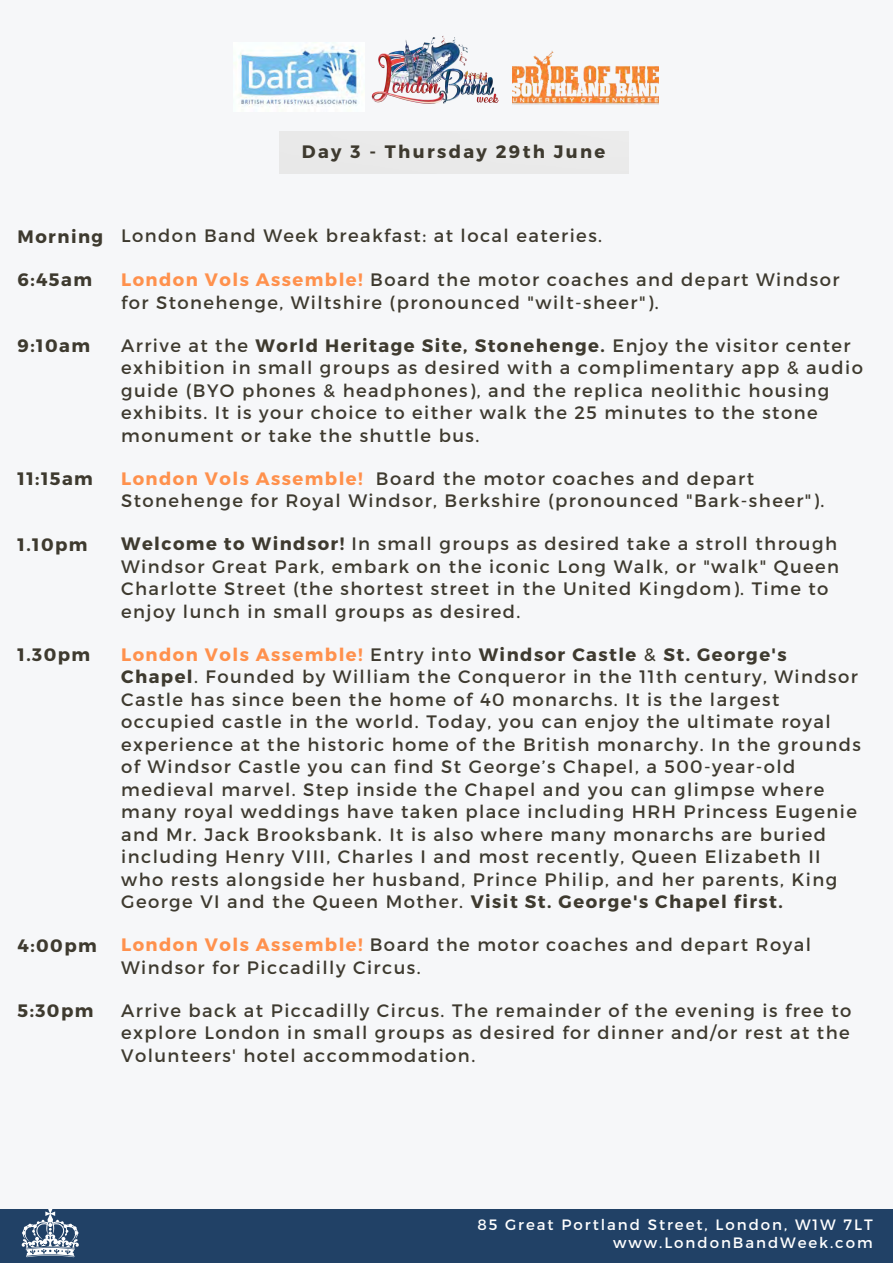
<style>
.page{position:relative;width:893px;height:1264px;background:#fff}
.page>*{position:absolute;margin:0;border:0;box-sizing:border-box;transform-origin:0 0}
.t1{font:18px/22.5px "Montserrat";letter-spacing:.08em;color:#3e3a2f}
.t2{font:700 18px "Montserrat";letter-spacing:.08em;color:#3e3a2f}
.t3{font:700 18px "Montserrat";letter-spacing:.13em;color:#3e3a2f}
.t4{font:15px "Montserrat";letter-spacing:.13em;color:#fff}
.s1{font-weight:700;color:#ff914d}
.s2{font-weight:700}
</style>
<div class="page">
<div style="left:0;top:0;width:892px;height:1262px;background:#f6f7f9"></div>
<div style="left:0;top:1208px;width:892px;height:54px;background:#214166"></div>
<svg style="left:21px;top:1208px;width:58px;height:49px"></svg>
<img style="left:239px;top:46px;width:101px;height:59px">
<img style="left:340px;top:36px;width:190px;height:112px">
<img style="left:512px;top:49px;width:147px;height:55px">
<p class="t3" style="left:302px;top:140px;width:305px">Day 3 - Thursday 29th June</p>
<p class="t2" style="left:18px;top:224px;width:87px">Morning</p>
<p class="t1" style="left:121px;top:224px;width:482px">London Band Week breakfast: at local eateries.</p>
<p class="t2" style="left:18px;top:268px;width:76px">6:45am</p>
<p class="t1" style="left:121px;top:268px;width:719px"><span class="s1">London Vols Assemble!</span> Board the motor coaches and depart Windsor for Stonehenge, Wiltshire (pronounced "wilt-sheer").</p>
<p class="t2" style="left:18px;top:334px;width:74px">9:10am</p>
<p class="t1" style="left:121px;top:333px;width:743px">Arrive at the <span class="s2">World Heritage Site, Stonehenge.</span> Enjoy the visitor center exhibition in small groups as desired with a complimentary app &amp; audio guide (BYO phones &amp; headphones), and the replica neolithic housing exhibits. It is your choice to either walk the 25 minutes to the stone monument or take the shuttle bus.</p>
<p class="t2" style="left:18px;top:467px;width:77px">11:15am</p>
<p class="t1" style="left:121px;top:466px;width:704px"><span class="s1">London Vols Assemble!</span> Board the motor coaches and depart<br>Stonehenge for Royal Windsor, Berkshire (pronounced "Bark-sheer").</p>
<p class="t2" style="left:18px;top:532px;width:72px">1.10pm</p>
<p class="t1" style="left:121px;top:532px;width:719px"><span class="s2">Welcome to Windsor!</span> In small groups as desired take a stroll through Windsor Great Park, embark on the iconic Long Walk, or "walk" Queen Charlotte Street (the shortest street in the United Kingdom). Time to enjoy lunch in small groups as desired.</p>
<p class="t1" style="left:121px;top:642px;width:741px"><span class="s1">London Vols Assemble!</span> Entry into <span class="s2">Windsor Castle</span> &amp; <span class="s2">St. George's Chapel</span>. Founded by William the Conqueror in the 11th century, Windsor Castle has since been the home of 40 monarchs. It is the largest occupied castle in the world. Today, you can enjoy the ultimate royal experience at the historic home of the British monarchy. In the grounds of Windsor Castle you can find St George’s Chapel, a 500-year-old medieval marvel. Step inside the Chapel and you can glimpse where many royal weddings have taken place including HRH Princess Eugenie and Mr. Jack Brooksbank. It is also where many monarchs are buried including Henry VIII, Charles I and most recently, Queen Elizabeth II who rests alongside her husband, Prince Philip, and her parents, King George VI and the Queen Mother. <span class="s2">Visit St. George's Chapel first.</span></p>
<p class="t2" style="left:18px;top:643px;width:74px">1.30pm</p>
<p class="t2" style="left:18px;top:933px;width:81px">4:00pm</p>
<p class="t1" style="left:121px;top:932px;width:691px"><span class="s1">London Vols Assemble!</span> Board the motor coaches and depart Royal<br>Windsor for Piccadilly Circus.</p>
<p class="t2" style="left:18px;top:999px;width:77px">5:30pm</p>
<p class="t1" style="left:121px;top:998px;width:731px;text-align:justify">Arrive back at Piccadilly Circus. The remainder of the evening is free to explore London in small groups as desired for dinner and/or rest at the Volunteers' hotel accommodation.</p>
<p class="t4" style="left:477px;top:1214px;width:397px">85 Great Portland Street, London, W1W 7LT</p>
<p class="t4" style="left:613px;top:1232px;width:261px">www.LondonBandWeek.com</p>
</div>
